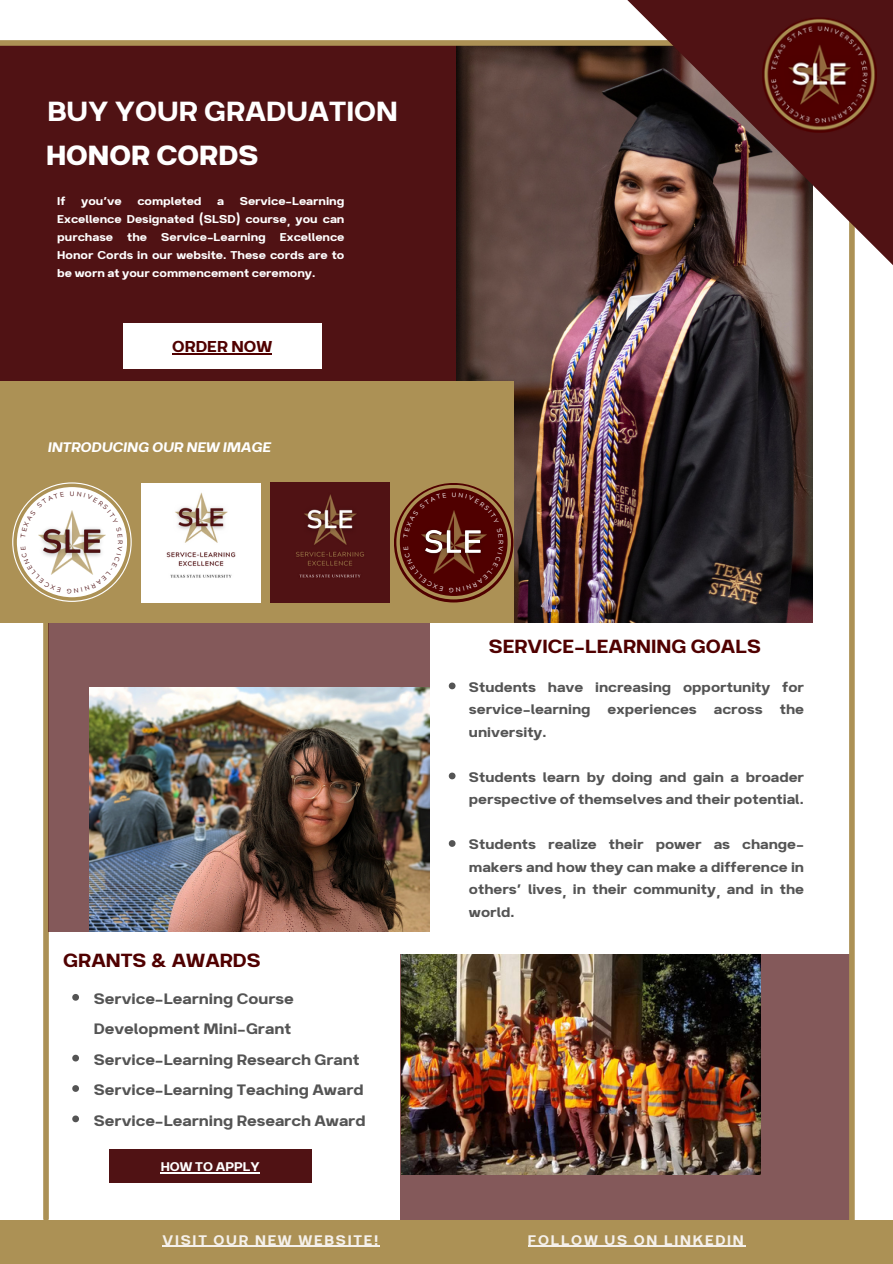
<style>
.page{position:relative;width:893px;height:1264px;background:#fff}
.page>*{position:absolute;margin:0;border:0;box-sizing:border-box;transform-origin:0 0}
.t1{font:33px "Breul Grotesk A";color:#fff}
.t2{font:700 33px "Breul Grotesk A";color:#fff}
.t3{font:22.65px "Breul Grotesk A";color:#500000}
.t4{font:18.9px "Breul Grotesk A";color:#500000}
.t5{font:18px/30.3px "Breul Grotesk A";color:#545454}
.t6{font:16.5px/22.5px "Breul Grotesk A";color:#545454;text-align:justify}
.t7{font:16.5px "Breul Grotesk A";letter-spacing:.105em;color:#f5f0ea}
.t8{font:italic 16.5px "Breul Grotesk A";color:#fff}
.t9{font:15px "Breul Grotesk A";color:#fff}
.t10{font:13.5px/18px "Breul Grotesk A";color:#fff;text-align:justify}
.t11{font:6.45px "Acherus Grotesque";color:#501214}
.t12{font:6.3px "Acherus Grotesque";color:#fff}
</style>
<div class="page">
<div style="left:0;top:42px;width:466px;height:379px;background:#501214"></div>
<img style="left:456px;top:46px;width:356px;height:576px">
<div style="left:43px;top:433px;width:6px;height:785px;background:#ac9155"></div>
<div style="left:49px;top:622px;width:380px;height:309px;background:#84595a"></div>
<div style="left:400px;top:954px;width:451px;height:266px;background:#84595a"></div>
<div style="left:849px;top:218px;width:5px;height:1020px;background:#ac9155"></div>
<div style="left:0;top:1220px;width:892px;height:43px;background:#ac9155"></div>
<img style="left:401px;top:954px;width:359px;height:220px">
<div style="left:0;top:40px;width:696px;height:6px;background:#ac9155"></div>
<svg style="left:612px;top:0;width:280px;height:279px;background:#674541"></svg>
<div style="left:123px;top:323px;width:198px;height:45px;background:#fff"></div>
<hr style="left:172px;top:353px;width:100px;height:1px;background:#500000">
<div style="left:0;top:381px;width:513px;height:242px;background:#ac9155"></div>
<img style="left:270px;top:483px;width:119px;height:119px">
<img style="left:141px;top:483px;width:120px;height:120px">
<img style="left:762px;top:18px;width:114px;height:114px">
<img style="left:89px;top:687px;width:340px;height:244px">
<svg style="left:449px;top:682px;width:6px;height:7px"></svg>
<svg style="left:449px;top:772px;width:6px;height:7px"></svg>
<svg style="left:449px;top:840px;width:6px;height:6px"></svg>
<svg style="left:72px;top:994px;width:7px;height:6px"></svg>
<svg style="left:72px;top:1054px;width:7px;height:7px"></svg>
<svg style="left:72px;top:1085px;width:7px;height:6px"></svg>
<svg style="left:72px;top:1115px;width:7px;height:7px"></svg>
<div style="left:109px;top:1149px;width:202px;height:33px;background:#501214"></div>
<hr style="left:161px;top:1172px;width:99px;height:1px;background:#fff">
<hr style="left:162px;top:1245px;width:218px;height:1px;background:#f5f0ea">
<hr style="left:528px;top:1245px;width:217px;height:1px;background:#f5f0ea">
<svg style="left:13px;top:483px;width:117px;height:117px"></svg>
<svg style="left:396px;top:485px;width:115px;height:114px"></svg>
<h1 class="t1" style="left:47px;top:84px;width:352px">BUY YOUR GRADUATION</h1>
<h1 class="t2" style="left:46px;top:128px;width:214px">HONOR CORDS</h1>
<p class="t10" style="left:57px;top:190px;width:289px">If you’ve completed a Service-Learning Excellence Designated (SLSD) course, you can purchase the Service-Learning Excellence Honor Cords in our website. These cords are to be worn at your commencement ceremony.</p>
<p class="t4" style="left:172px;top:330px;width:101px">ORDER NOW</p>
<p class="t8" style="left:47px;top:434px;width:225px">INTRODUCING OUR NEW IMAGE</p>
<p class="t11" style="left:123px;top:540px;width:6px;rotate:90deg">R</p>
<p class="t12" style="left:503px;top:540px;width:6px;rotate:90deg">R</p>
<h2 class="t3" style="left:63px;top:941px;width:199px">GRANTS &amp; AWARDS</h2>
<p class="t5" style="left:94px;top:981px;width:273px">Service-Learning Course<br>Development Mini-Grant<br>Service-Learning Research Grant<br>Service-Learning Teaching Award<br>Service-Learning Research Award</p>
<p class="t9" style="left:161px;top:1153px;width:101px">HOW TO APPLY</p>
<h2 class="t3" style="left:489px;top:627px;width:273px">SERVICE-LEARNING GOALS</h2>
<p class="t6" style="left:469px;top:673px;width:336px">Students have increasing opportunity for service-learning experiences across the university.</p>
<p class="t6" style="left:469px;top:763px;width:336px">Students learn by doing and gain a broader perspective of themselves and their potential.</p>
<p class="t6" style="left:469px;top:831px;width:336px">Students realize their power as change&shy;makers and how they can make a difference in others’ lives, in their community, and in the world.</p>
<p class="t7" style="left:162px;top:1225px;width:217px">VISIT OUR NEW WEBSITE!</p>
<p class="t7" style="left:528px;top:1225px;width:217px">FOLLOW US ON LINKEDIN</p>
</div>
